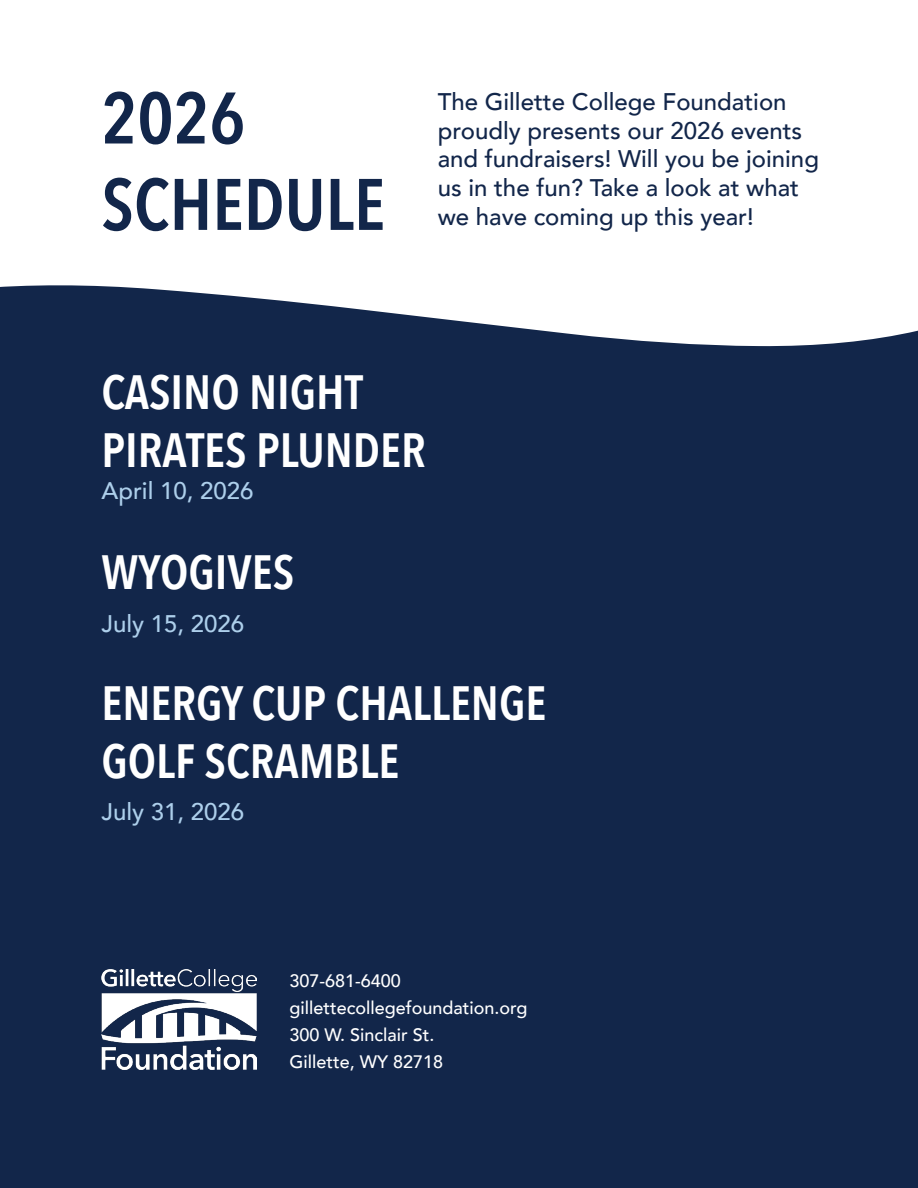
<style>
.page{position:relative;width:918px;height:1188px;background:#fff}
.page>*{position:absolute;margin:0;border:0;box-sizing:border-box;transform-origin:0 0}
.t1{font:600 72px "Avenir Next Condensed";color:#12264a}
.t2{font:600 48px/57.6px "Avenir Next Condensed";color:#fff}
.t3{font:500 24px/28.8px "Avenir";color:#12264a}
.t4{font:500 24px "Avenir";color:#adcfeb}
.t5{font:500 18px "Avenir";color:#fff}
</style>
<div class="page">
<svg style="left:0;top:285px;width:918px;height:272px;background:#2f4060"></svg>
<div style="left:0;top:557px;width:918px;height:631px;background:#12264a"></div>
<img style="left:102px;top:969px;width:155px;height:100px">
<p class="t1" style="left:102px;top:56px;width:145px">2026</p>
<p class="t1" style="left:102px;top:142px;width:285px">SCHEDULE</p>
<p class="t3" style="left:438px;top:86px;width:383px">The Gillette College Foundation proudly presents our 2026 events and fundraisers! Will you be joining us in the fun? Take a look at what we have coming up this year!</p>
<p class="t2" style="left:102px;top:362px;width:263px">CASINO NIGHT</p>
<p class="t2" style="left:102px;top:420px;width:326px">PIRATES PLUNDER</p>
<p class="t4" style="left:102px;top:469px;width:154px">April 10, 2026</p>
<p class="t2" style="left:102px;top:542px;width:194px">WYOGIVES</p>
<p class="t4" style="left:102px;top:603px;width:144px">July 15, 2026</p>
<p class="t2" style="left:102px;top:673px;width:446px">ENERGY CUP CHALLENGE<br>GOLF SCRAMBLE</p>
<p class="t4" style="left:102px;top:791px;width:144px">July 31, 2026</p>
<p class="t5" style="left:289px;top:965px;width:113px">307-681-6400</p>
<p class="t5" style="left:289px;top:992px;width:240px">gillettecollegefoundation.org</p>
<p class="t5" style="left:289px;top:1019px;width:147px">300 W. Sinclair St.</p>
<p class="t5" style="left:289px;top:1046px;width:155px">Gillette, WY 82718</p>
</div>
